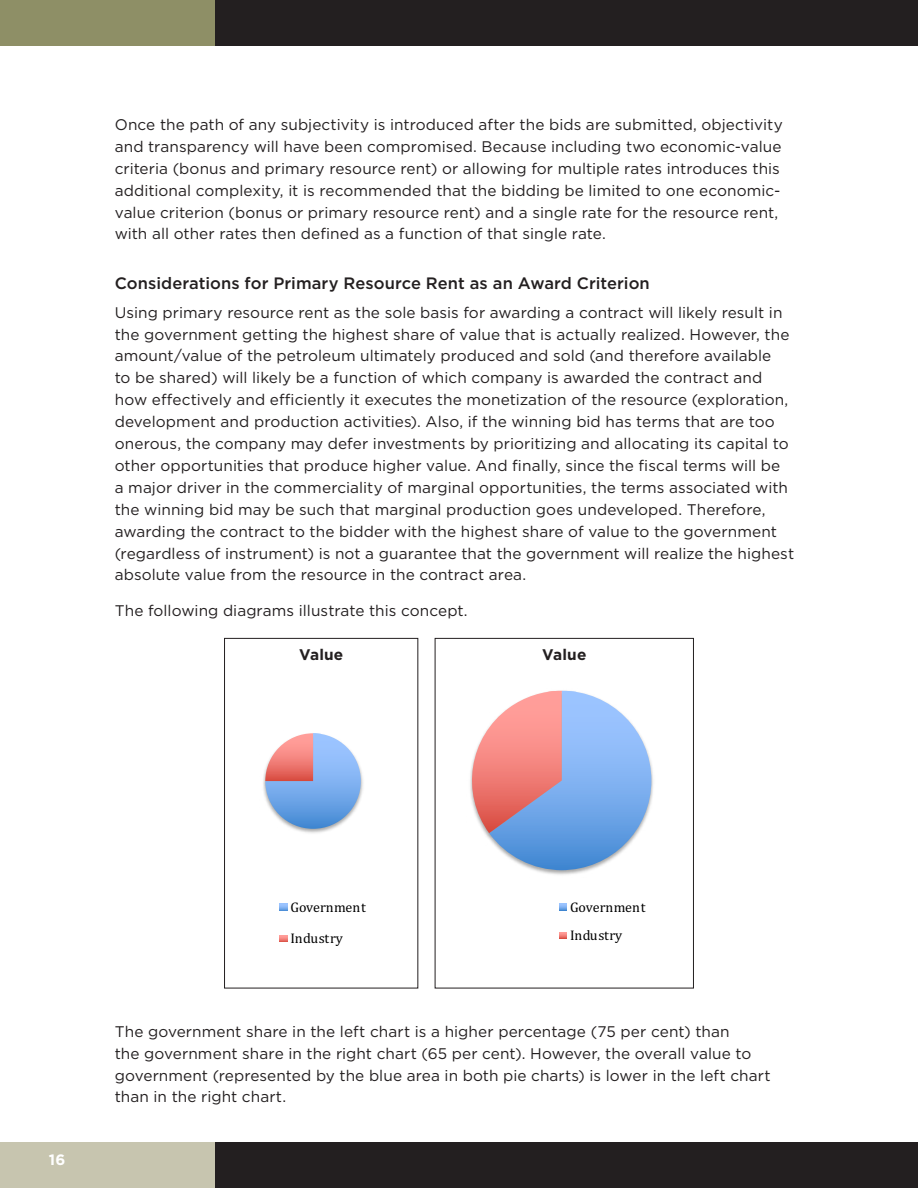
<style>
.page{position:relative;width:918px;height:1188px;background:#fff}
.page>*{position:absolute;margin:0;border:0;box-sizing:border-box;transform-origin:0 0}
.t1{font:700 25.35px "Cambria";letter-spacing:.02em;color:#000}
.Heading_3{font:500 16.5px "Gotham";color:#231f20}
.Body{font:15.3px/21.9px "Gotham";letter-spacing:.005em;color:#231f20}
.Body-2{font:700 15.3px "Gotham";letter-spacing:.01em;color:#231f20}
.t2{font:700 15px "Gotham";color:#fff}
.t3{font:14.1px/28.2px "Cambria";letter-spacing:-.005em;color:#000}
</style>
<div class="page">
<div style="left:0;top:1143px;width:215px;height:45px;background:#c7c5af"></div>
<div style="left:0;top:0;width:215px;height:45px;background:#8e8f66"></div>
<div style="left:215px;top:1143px;width:703px;height:45px;background:#231f20"></div>
<div style="left:215px;top:0;width:703px;height:45px;background:#231f20"></div>
<svg style="left:263px;top:733px;width:100px;height:209px"></svg>
<div style="left:224px;top:638px;width:194px;height:350px;border:1px solid #231f20"></div>
<svg style="left:470px;top:690px;width:183px;height:249px"></svg>
<div style="left:435px;top:638px;width:259px;height:350px;border:1px solid #231f20"></div>
<p class="Body" style="left:115px;top:113px;width:670px">Once the path of any subjectivity is introduced after the bids are submitted, objectivity and transparency will have been compromised. Because including two economic-value criteria (bonus and primary resource rent) or allowing for multiple rates introduces this additional complexity, it is recommended that the bidding be limited to one economic&shy;value criterion (bonus or primary resource rent) and a single rate for the resource rent, with all other rates then defined as a function of that single rate.</p>
<p class="Heading_3" style="left:115px;top:272px;width:537px">Considerations for Primary Resource Rent as an Award Criterion</p>
<p class="Body" style="left:115px;top:301px;width:681px">Using primary resource rent as the sole basis for awarding a contract will likely result in the government getting the highest share of value that is actually realized. However, the amount/value of the petroleum ultimately produced and sold (and therefore available<br>to be shared) will likely be a function of which company is awarded the contract and how effectively and efficiently it executes the monetization of the resource (exploration, development and production activities). Also, if the winning bid has terms that are too onerous, the company may defer investments by prioritizing and allocating its capital to other opportunities that produce higher value. And finally, since the fiscal terms will be<br>a major driver in the commerciality of marginal opportunities, the terms associated with the winning bid may be such that marginal production goes undeveloped. Therefore, awarding the contract to the bidder with the highest share of value to the government (regardless of instrument) is not a guarantee that the government will realize the highest absolute value from the resource in the contract area.</p>
<p class="Body" style="left:115px;top:599px;width:354px">The following diagrams illustrate this concept.</p>
<p class="Body-2" style="left:299px;top:644px;width:46px">Value</p>
<h1 class="t1" style="left:318px;top:549px;width:67px">Value</h1>
<p class="Body-2" style="left:542px;top:644px;width:46px">Value</p>
<p class="t2" style="left:49px;top:1150px;width:18px">16</p>
<p class="t3" style="left:291px;top:893px;width:77px">Government</p>
<p class="t3" style="left:291px;top:924px;width:54px">Industry</p>
<p class="t3" style="left:570px;top:893px;width:77px">Government<br>Industry</p>
<p class="Body" style="left:115px;top:1020px;width:657px">The government share in the left chart is a higher percentage (75 per cent) than<br>the government share in the right chart (65 per cent). However, the overall value to government (represented by the blue area in both pie charts) is lower in the left chart than in the right chart.</p>
</div>
